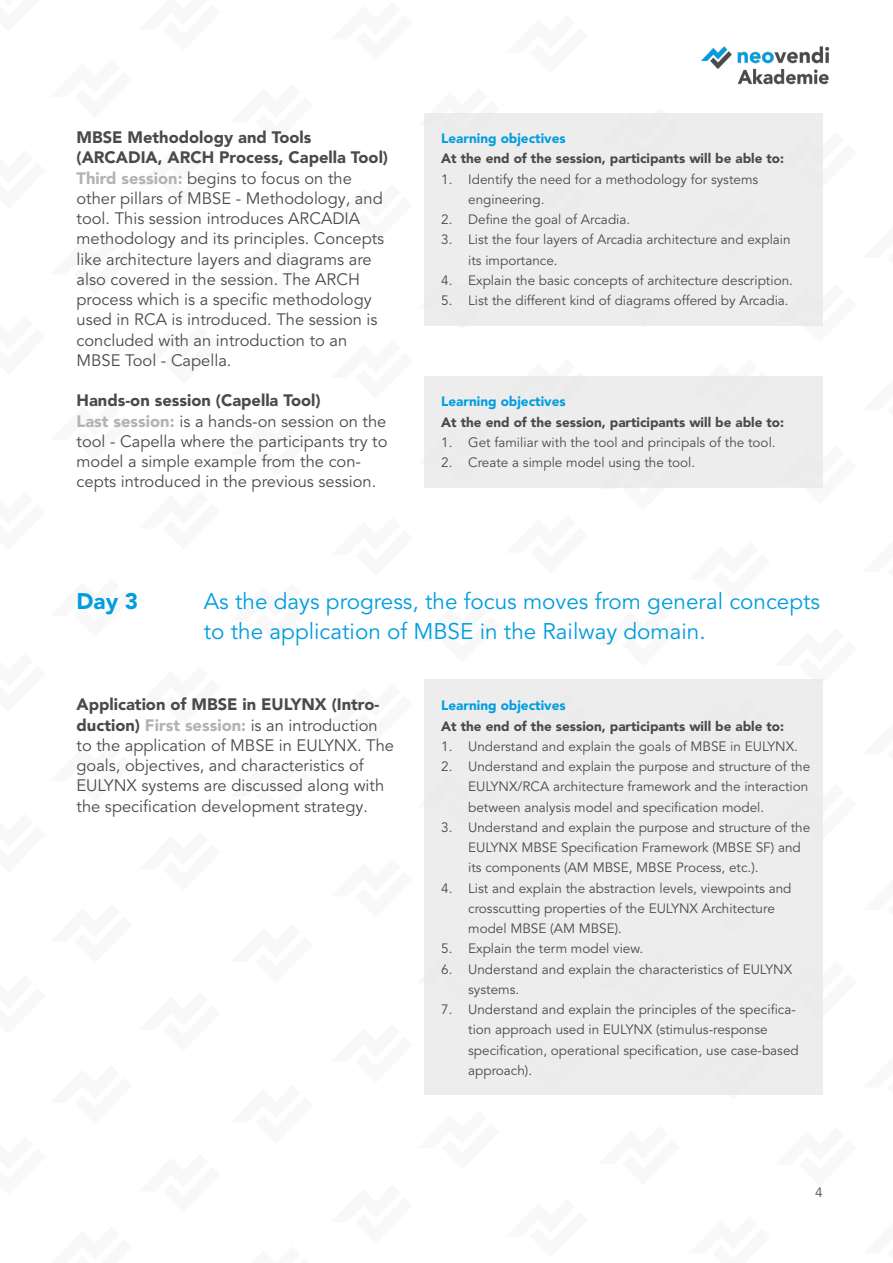
<style>
.page{position:relative;width:893px;height:1263px;background:#fff}
.page>*{position:absolute;margin:0;border:0;box-sizing:border-box;transform-origin:0 0}
.t1{font:22.5px/30.3px "Avenir LT Pro";color:#009ddf}
.t2{font:900 22.5px "Avenir LT Pro";color:#009ddf}
.t3{font:16.5px/20.2px "Avenir LT Pro";color:#4a4a49}
.t4{font:13.5px/20.2px "Avenir LT Pro";color:#4a4a49}
.t5{font:900 13.5px "Avenir LT Pro";color:#4a4a49}
.t6{font:900 13.5px "Avenir LT Pro";color:#009ddf}
.s1{font-weight:900}
.s2{font-weight:900;color:#b3b3b3}
</style>
<div class="page">
<img style="left:701px;top:46px;width:129px;height:39px">
<svg style="left:424px;top:325px;width:75px;height:1px"></svg>
<svg style="left:774px;top:679px;width:49px;height:1px"></svg>
<svg style="left:774px;top:487px;width:49px;height:1px"></svg>
<svg style="left:774px;top:325px;width:49px;height:1px"></svg>
<svg style="left:598px;top:487px;width:82px;height:1px"></svg>
<svg style="left:598px;top:325px;width:82px;height:1px"></svg>
<div style="left:424px;top:113px;width:399px;height:212px;background:#ededed"></div>
<div style="left:424px;top:376px;width:399px;height:111px;background:#ededed"></div>
<div style="left:424px;top:680px;width:399px;height:415px;background:#ededed"></div>
<p class="t3" style="left:77px;top:128px;width:313px"><span class="s1">MBSE Methodology and Tools (ARCADIA, ARCH Process, Capella Tool)<br></span><span class="s2">Third session:</span> begins to focus on the other pillars of MBSE - Methodology, and tool. This session introduces ARCADIA methodology and its principles. Concepts like architecture layers and diagrams are also covered in the session. The ARCH process which is a specific methodology used in RCA is introduced. The session is concluded with an introduction to an MBSE Tool - Capella.</p>
<p class="t3" style="left:77px;top:391px;width:312px"><span class="s1">Hands-on session (Capella Tool)<br></span><span class="s2">Last session:</span> is a hands-on session on the tool - Capella where the participants try to model a simple example from the con&shy;cepts introduced in the previous session.</p>
<p class="t6" style="left:441px;top:130px;width:126px">Learning objectives</p>
<p class="t5" style="left:441px;top:151px;width:344px">At the end of the session, participants will be able to:</p>
<p class="t4" style="left:468px;top:169px;width:292px;text-indent:-27px">1. Identify the need for a methodology for systems engineering.</p>
<p class="t4" style="left:441px;top:210px;width:191px">2. Define the goal of Arcadia.</p>
<p class="t4" style="left:468px;top:230px;width:324px;text-indent:-27px">3. List the four layers of Arcadia architecture and explain its importance.</p>
<p class="t4" style="left:441px;top:270px;width:353px">4. Explain the basic concepts of architecture description.</p>
<p class="t4" style="left:441px;top:291px;width:349px">5. List the different kind of diagrams offered by Arcadia.</p>
<p class="t6" style="left:441px;top:394px;width:126px">Learning objectives</p>
<p class="t5" style="left:441px;top:414px;width:344px">At the end of the session, participants will be able to:</p>
<p class="t4" style="left:441px;top:432px;width:336px">1. Get familiar with the tool and principals of the tool.</p>
<p class="t4" style="left:441px;top:453px;width:255px">2. Create a simple model using the tool.</p>
<h1 class="t2" style="left:77px;top:587px;width:63px">Day 3</h1>
<h1 class="t1" style="left:204px;top:586px;width:618px">As the days progress, the focus moves from general concepts to the application of MBSE in the Railway domain.</h1>
<p class="t3" style="left:77px;top:695px;width:319px"><span class="s1">Application of MBSE in EULYNX (Intro&shy;duction)</span> <span class="s2">First session:</span> is an introduction to the application of MBSE in EULYNX. The goals, objectives, and characteristics of EULYNX systems are discussed along with the specification development strategy.</p>
<p class="t6" style="left:441px;top:697px;width:126px">Learning objectives</p>
<p class="t5" style="left:441px;top:718px;width:344px">At the end of the session, participants will be able to:</p>
<p class="t4" style="left:441px;top:736px;width:358px">1. Understand and explain the goals of MBSE in EULYNX.</p>
<p class="t4" style="left:468px;top:756px;width:344px;text-indent:-27px">2. Understand and explain the purpose and structure of the<br>EULYNX/RCA architecture framework and the interaction between analysis model and specification model.</p>
<p class="t4" style="left:468px;top:817px;width:344px;text-indent:-27px">3. Understand and explain the purpose and structure of the<br>EULYNX MBSE Specification Framework (MBSE SF) and its components (AM MBSE, MBSE Process, etc.).</p>
<p class="t4" style="left:468px;top:878px;width:325px;text-indent:-27px">4. List and explain the abstraction levels, viewpoints and crosscutting properties of the EULYNX Architecture model MBSE (AM MBSE).</p>
<p class="t4" style="left:441px;top:939px;width:203px">5. Explain the term model view.</p>
<p class="t4" style="left:468px;top:959px;width:325px;text-indent:-27px">6. Understand and explain the characteristics of EULYNX systems.</p>
<p class="t4" style="left:468px;top:999px;width:332px;text-indent:-27px">7. Understand and explain the principles of the specifica&shy;tion approach used in EULYNX (stimulus-response specification, operational specification, use case-based approach).</p>
<p class="t4" style="left:815px;top:1182px;width:9px">4</p>
</div>
